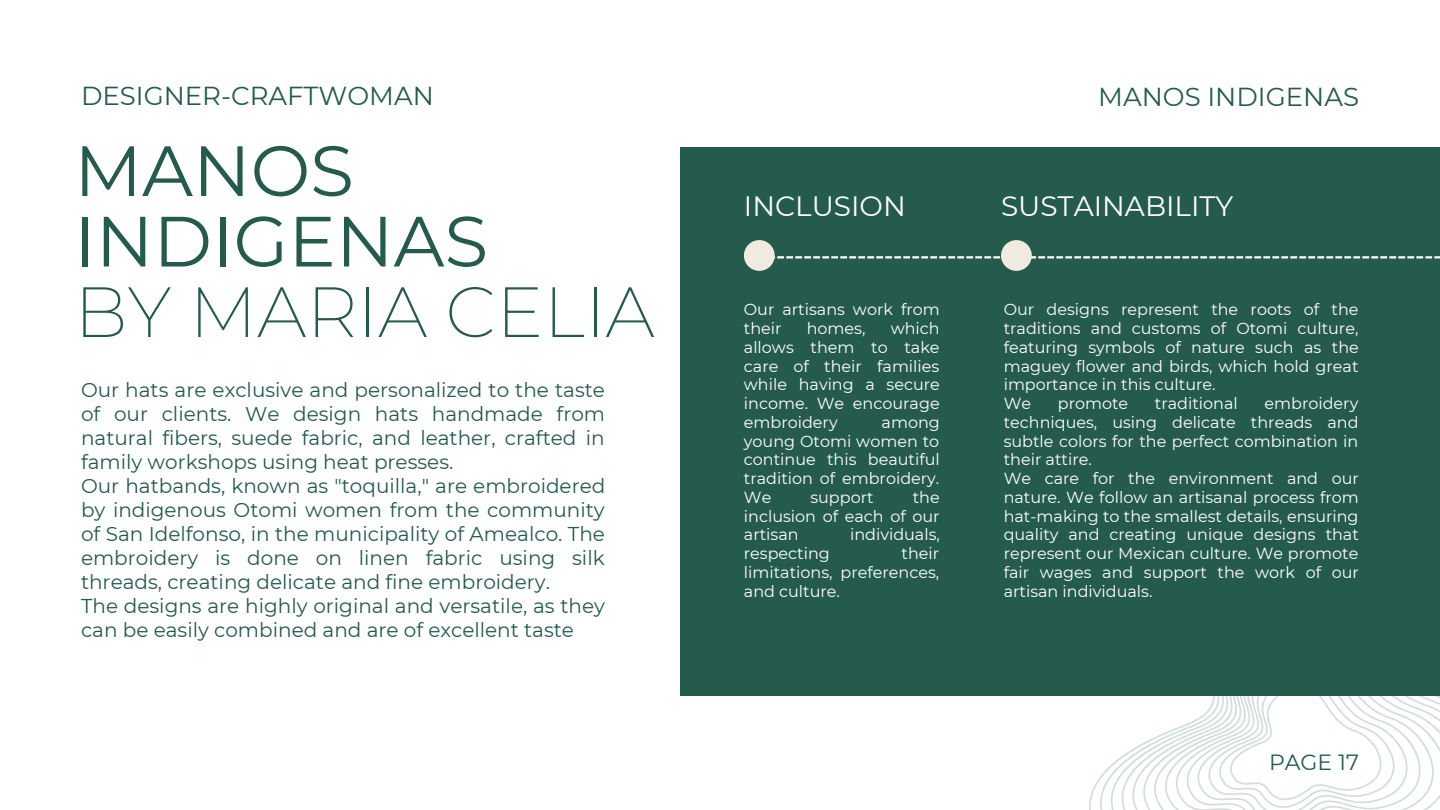
<style>
.page{position:relative;width:1440px;height:810px;background:#fff}
.page>*{position:absolute;margin:0;border:0;box-sizing:border-box;transform-origin:0 0}
.t1{font:71px/70.5px "Montserrat";color:#245b4d}
.t2{font:200 71px "Montserrat";color:#245b4d}
.t3{font:28px "Montserrat";color:#fff}
.t4{font:26px "Montserrat";color:#245b4d}
.t5{font:22px "Montserrat";color:#245b4d}
.t6{font:20px/24px "Montserrat";color:#245b4d;text-align:justify}
.t7{font:16px/18.8px "Montserrat";color:#fff;text-align:justify}
</style>
<div class="page">
<svg style="left:1089px;top:696px;width:351px;height:114px"></svg>
<div style="left:680px;top:147px;width:760px;height:549px;background:#245b4d"></div>
<svg style="left:777px;top:256px;width:663px;height:2px"></svg>
<div style="left:744px;top:240px;width:31px;height:31px;background:#efebe0;border-radius:50%"></div>
<div style="left:1001px;top:240px;width:31px;height:31px;background:#efebe0;border-radius:50%"></div>
<p class="t4" style="left:81px;top:80px;width:354px">DESIGNER-CRAFTWOMAN</p>
<p class="t4" style="left:1098px;top:81px;width:262px">MANOS INDIGENAS</p>
<p class="t1" style="left:74px;top:135px;width:415px">MANOS<br>INDIGENAS</p>
<p class="t2" style="left:74px;top:268px;width:582px">BY MARIA CELIA</p>
<p class="t6" style="left:81px;top:378px;width:526px">Our hats are exclusive and personalized to the taste of our clients. We design hats handmade from natural fibers, suede fabric, and leather, crafted in family workshops using heat presses.</p>
<p class="t6" style="left:81px;top:474px;width:526px">Our hatbands, known as "toquilla," are embroidered by indigenous Otomi women from the community of San Idelfonso, in the municipality of Amealco. The embroidery is done on linen fabric using silk threads, creating delicate and fine embroidery.</p>
<p class="t6" style="left:81px;top:594px;width:526px">The designs are highly original and versatile, as they can be easily combined and are of excellent taste</p>
<p class="t3" style="left:744px;top:189px;width:163px">INCLUSION</p>
<p class="t3" style="left:1001px;top:189px;width:234px">SUSTAINABILITY</p>
<p class="t7" style="left:744px;top:300px;width:197px">Our artisans work from their</p>
<p class="t7" style="left:744px;top:319px;width:198px;text-indent:147px">which allows them to take care of their families while having a secure income. We encourage embroidery</p>
<p class="t7" style="left:807px;top:319px;width:60px">homes,</p>
<p class="t7" style="left:744px;top:413px;width:198px;text-indent:138px">among young Otomi women to continue this beautiful tradition of embroidery.<br>We</p>
<p class="t7" style="left:744px;top:488px;width:197px;text-indent:169px">the inclusion of each of our artisan</p>
<p class="t7" style="left:810px;top:488px;width:65px">support</p>
<p class="t7" style="left:850px;top:525px;width:91px">individuals,</p>
<p class="t7" style="left:744px;top:544px;width:197px;text-indent:158px">their limitations, preferences, and culture.</p>
<p class="t7" style="left:744px;top:544px;width:88px">respecting</p>
<p class="t7" style="left:1004px;top:300px;width:357px">Our designs represent the roots of the traditions and customs of Otomi culture, featuring symbols of nature such as the maguey flower and birds, which hold great importance in this culture.</p>
<p class="t7" style="left:1004px;top:394px;width:29px">We</p>
<p class="t7" style="left:1058px;top:394px;width:72px">promote</p>
<p class="t7" style="left:1155px;top:394px;width:84px">traditional</p>
<p class="t7" style="left:1004px;top:394px;width:356px;text-indent:261px">embroidery techniques, using delicate threads and subtle colors for the perfect combination in their attire.</p>
<p class="t7" style="left:1004px;top:469px;width:357px">We care for the environment and our nature. We follow an artisanal process from hat-making to the smallest details, ensuring quality and creating unique designs that represent our Mexican culture. We promote fair wages and support the work of our artisan individuals.</p>
<p class="t5" style="left:1269px;top:748px;width:91px">PAGE 17</p>
</div>
